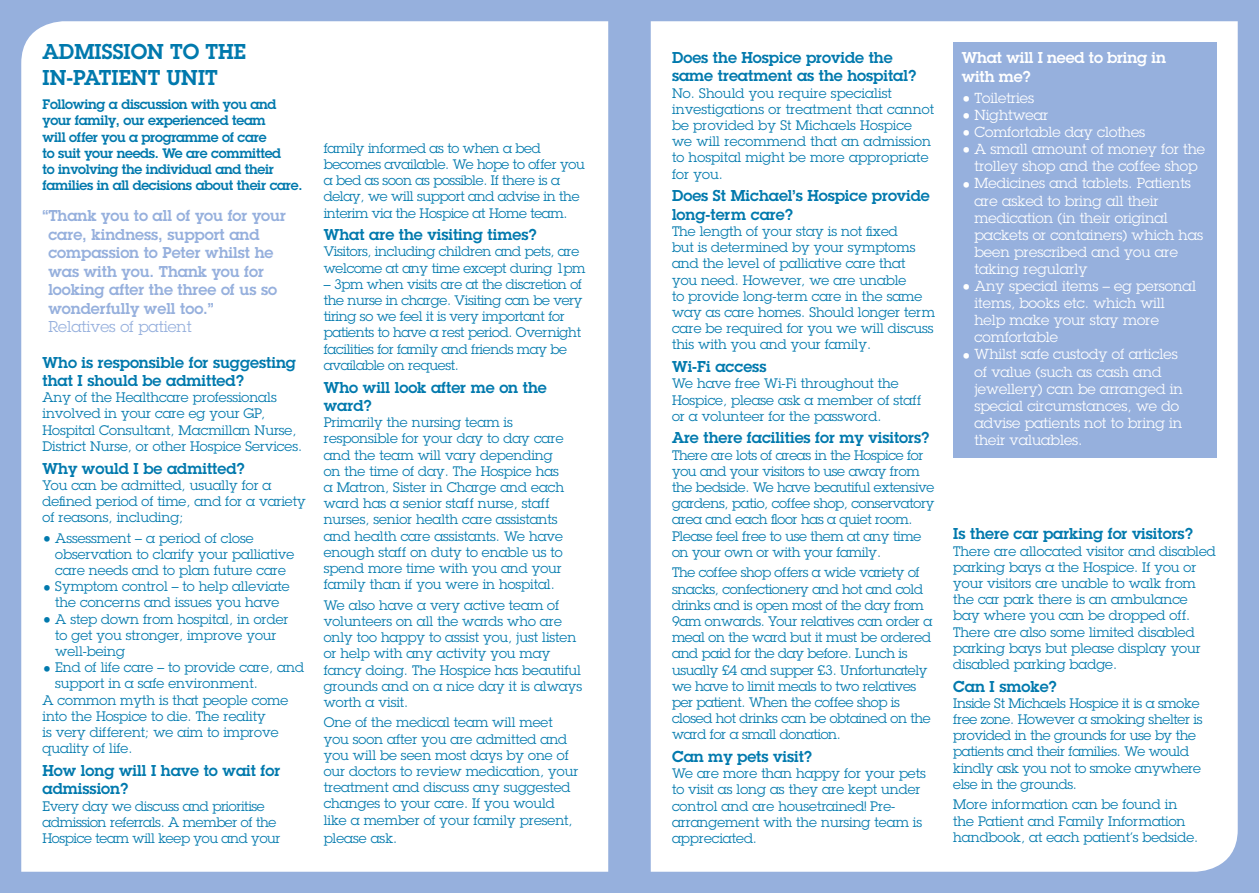
<style>
.page{position:relative;width:1259px;height:893px;background:#96b0dd}
.page>*{position:absolute;margin:0;border:0;box-sizing:border-box;transform-origin:0 0}
.t1{font:600 21px/25.2px "Lubalin Graph LT";color:#0079ad}
.t2{font:600 15.3px/18.5px "Lubalin Graph LT";color:#0079ad}
.t3{font:600 15.3px/18.5px "Lubalin Graph LT";color:#96b0dd}
.t4{font:600 15.3px/18.5px "Lubalin Graph LT";letter-spacing:-.01em;color:#fff}
.t5{font:15.3px "Lubalin Graph LT";color:#96b0dd}
.t6{font:14.25px/17.1px "Lubalin Graph LT";color:#fff}
.t7{font:13.5px/16.2px "Lubalin Graph LT";color:#0079ad}
.t8{font:13.5px/16.2px "Lubalin Graph LT";letter-spacing:-.02em;color:#0079ad}
.t9{font:600 13.5px/16.2px "Lubalin Graph LT";letter-spacing:-.02em;color:#0079ad}
.s1{font-family:"Helvetica";font-weight:700;font-size:25.5px}
</style>
<div class="page">
<div style="left:651px;top:21px;width:586px;height:851px;background:#fff"></div>
<div style="left:21px;top:21px;width:587px;height:851px;background:#fff"></div>
<div style="left:953px;top:43px;width:263px;height:415px;background:#96b0dd"></div>
<h1 class="t1" style="left:43px;top:39px;width:205px">ADMISSION TO THE<br>IN-PATIENT UNIT</h1>
<p class="t9" style="left:43px;top:96px;width:261px">Following a discussion with you and your family, our experienced team<br>will offer you a programme of care<br>to suit your needs. We are committed<br>to involving the individual and their families in all decisions about their care.</p>
<p class="t3" style="left:48px;top:207px;width:239px;text-indent:-6px">“Thank you to all of you for your care, kindness, support and compassion to Peter whilst he was with you. Thank you for looking after the three of us so wonderfully well too.”</p>
<p class="t5" style="left:48px;top:317px;width:145px">Relatives of patient</p>
<p class="t2" style="left:43px;top:353px;width:255px">Who is responsible for suggesting that I should be admitted?</p>
<p class="t7" style="left:43px;top:389px;width:261px">Any of the Healthcare professionals involved in your care eg your GP, Hospital Consultant, Macmillan Nurse, District Nurse, or other Hospice Services.</p>
<p class="t2" style="left:43px;top:459px;width:204px">Why would I be admitted?</p>
<p class="t7" style="left:43px;top:477px;width:265px">You can be admitted, usually for a defined period of time, and for a variety of reasons, including;</p>
<p class="t7" style="left:55px;top:530px;width:240px;text-indent:-13px"><span class="s1">•</span> Assessment – a period of close observation to clarify your palliative care needs and to plan future care</p>
<p class="t7" style="left:43px;top:578px;width:248px;text-align:center"><span class="s1">•</span> Symptom control – to help alleviate the concerns and issues you have</p>
<p class="t7" style="left:55px;top:611px;width:235px;text-indent:-13px"><span class="s1">•</span> A step down from hospital, in order to get you stronger, improve your well-being</p>
<p class="t7" style="left:43px;top:659px;width:263px"><span class="s1">•</span> End of life care – to provide care, and</p>
<p class="t7" style="left:55px;top:675px;width:204px">support in a safe environment.</p>
<p class="t7" style="left:43px;top:692px;width:247px">A common myth is that people come</p>
<p class="t7" style="left:43px;top:708px;width:225px">into the Hospice to die. The reality</p>
<p class="t7" style="left:43px;top:724px;width:237px">is very different; we aim to improve</p>
<p class="t7" style="left:43px;top:740px;width:91px">quality of life.</p>
<p class="t2" style="left:43px;top:761px;width:239px">How long will I have to wait for admission?</p>
<p class="t8" style="left:43px;top:798px;width:239px">Every day we discuss and prioritise admission referrals. A member of the<br>Hospice team will keep you and your</p>
<p class="t8" style="left:324px;top:140px;width:262px">family informed as to when a bed becomes available. We hope to offer you a bed as soon as possible. If there is a delay, we will support and advise in the interim via the Hospice at Home team.</p>
<p class="t2" style="left:324px;top:225px;width:214px">What are the visiting times?</p>
<p class="t8" style="left:324px;top:243px;width:263px">Visitors, including children and pets, are welcome at any time except during 1pm</p>
<p class="t8" style="left:324px;top:276px;width:260px">– 3pm when visits are at the discretion of the nurse in charge. Visiting can be very tiring so we feel it is very important for patients to have a rest period. Overnight facilities for family and friends may be available on request.</p>
<p class="t2" style="left:324px;top:378px;width:224px">Who will look after me on the ward?</p>
<p class="t7" style="left:324px;top:414px;width:242px">Primarily the nursing team is responsible for your day to day care and the team will vary depending on the time of day. The Hospice has a Matron, Sister in Charge and each ward has a senior staff nurse, staff nurses, senior health care assistants and health care assistants. We have enough staff on duty to enable us to spend more time with you and your family than if you were in hospital.</p>
<p class="t7" style="left:324px;top:597px;width:260px">We also have a very active team of volunteers on all the wards who are only too happy to assist you, just listen or help with any activity you may fancy doing. The Hospice has beautiful grounds and on a nice day it is always worth a visit.</p>
<p class="t7" style="left:324px;top:714px;width:256px">One of the medical team will meet you soon after you are admitted and you will be seen most days by one of our doctors to review medication, your treatment and discuss any suggested changes to your care. If you would like a member of your family present,</p>
<p class="t7" style="left:324px;top:830px;width:75px">please ask.</p>
<p class="t2" style="left:672px;top:48px;width:246px">Does the Hospice provide the same treatment as the hospital?</p>
<p class="t7" style="left:672px;top:85px;width:264px">No. Should you require specialist investigations or treatment that cannot be provided by St Michaels Hospice we will recommend that an admission to hospital might be more appropriate for you.</p>
<p class="t2" style="left:672px;top:186px;width:259px">Does St Michael’s Hospice provide long-term care?</p>
<p class="t7" style="left:672px;top:223px;width:265px">The length of your stay is not fixed<br>but is determined by your symptoms and the level of palliative care that<br>you need. However, we are unable<br>to provide long-term care in the same way as care homes. Should longer term care be required for you we will discuss this with you and your family.</p>
<p class="t2" style="left:672px;top:357px;width:96px">Wi-Fi access</p>
<p class="t7" style="left:672px;top:375px;width:251px">We have free Wi-Fi throughout the<br>Hospice, please ask a member of staff or a volunteer for the password.</p>
<p class="t2" style="left:672px;top:429px;width:259px">Are there facilities for my visitors?</p>
<p class="t8" style="left:672px;top:447px;width:264px">There are lots of areas in the Hospice for you and your visitors to use away from the bedside. We have beautiful extensive gardens, patio, coffee shop, conservatory area and each floor has a quiet room.<br>Please feel free to use them at any time on your own or with your family.</p>
<p class="t8" style="left:672px;top:564px;width:262px">The coffee shop offers a wide variety of snacks, confectionery and hot and cold drinks and is open most of the day from 9am onwards. Your relatives can order a meal on the ward but it must be ordered and paid for the day before. Lunch is usually £4 and supper £3. Unfortunately we have to limit meals to two relatives per patient. When the coffee shop is closed hot drinks can be obtained on the ward for a small donation.</p>
<p class="t2" style="left:672px;top:747px;width:142px">Can my pets visit?</p>
<p class="t7" style="left:672px;top:765px;width:255px">We are more than happy for your pets to visit as long as they are kept under control and are housetrained! Pre&shy;arrangement with the nursing team is appreciated.</p>
<p class="t4" style="left:961px;top:48px;width:206px">What will I need to bring in with me?</p>
<p class="t6" style="left:961px;top:89px;width:74px"><span class="s1">•</span> Toiletries</p>
<p class="t6" style="left:961px;top:106px;width:88px"><span class="s1">•</span> Nightwear</p>
<p class="t6" style="left:961px;top:123px;width:185px"><span class="s1">•</span> Comfortable day clothes</p>
<p class="t6" style="left:961px;top:140px;width:245px;text-align:center"><span class="s1">•</span> A small amount of money for the trolley shop and the coffee shop</p>
<p class="t6" style="left:974px;top:175px;width:230px;text-indent:-13px"><span class="s1">•</span> Medicines and tablets. Patients are asked to bring all their medication (in their original packets or containers) which has been prescribed and you are taking regularly</p>
<p class="t6" style="left:974px;top:277px;width:223px;text-indent:-13px"><span class="s1">•</span> Any special items – eg personal items, books etc. which will help make your stay more comfortable</p>
<p class="t6" style="left:974px;top:346px;width:210px;text-indent:-13px"><span class="s1">•</span> Whilst safe custody of articles of value (such as cash and jewellery) can be arranged in special circumstances, we do advise patients not to bring in their valuables.</p>
<p class="t2" style="left:953px;top:524px;width:241px">Is there car parking for visitors?</p>
<p class="t7" style="left:953px;top:542px;width:264px">There are allocated visitor and disabled parking bays a the Hospice. If you or your visitors are unable to walk from the car park there is an ambulance bay where you can be dropped off.<br>There are also some limited disabled parking bays but please display your disabled parking badge.</p>
<p class="t2" style="left:953px;top:677px;width:105px">Can I smoke?</p>
<p class="t8" style="left:953px;top:695px;width:251px">Inside St Michaels Hospice it is a smoke free zone. However a smoking shelter is provided in the grounds for use by the patients and their families. We would kindly ask you not to smoke anywhere else in the grounds.</p>
<p class="t7" style="left:953px;top:796px;width:246px">More information can be found in the Patient and Family Information handbook, at each patient’s bedside.</p>
</div>
